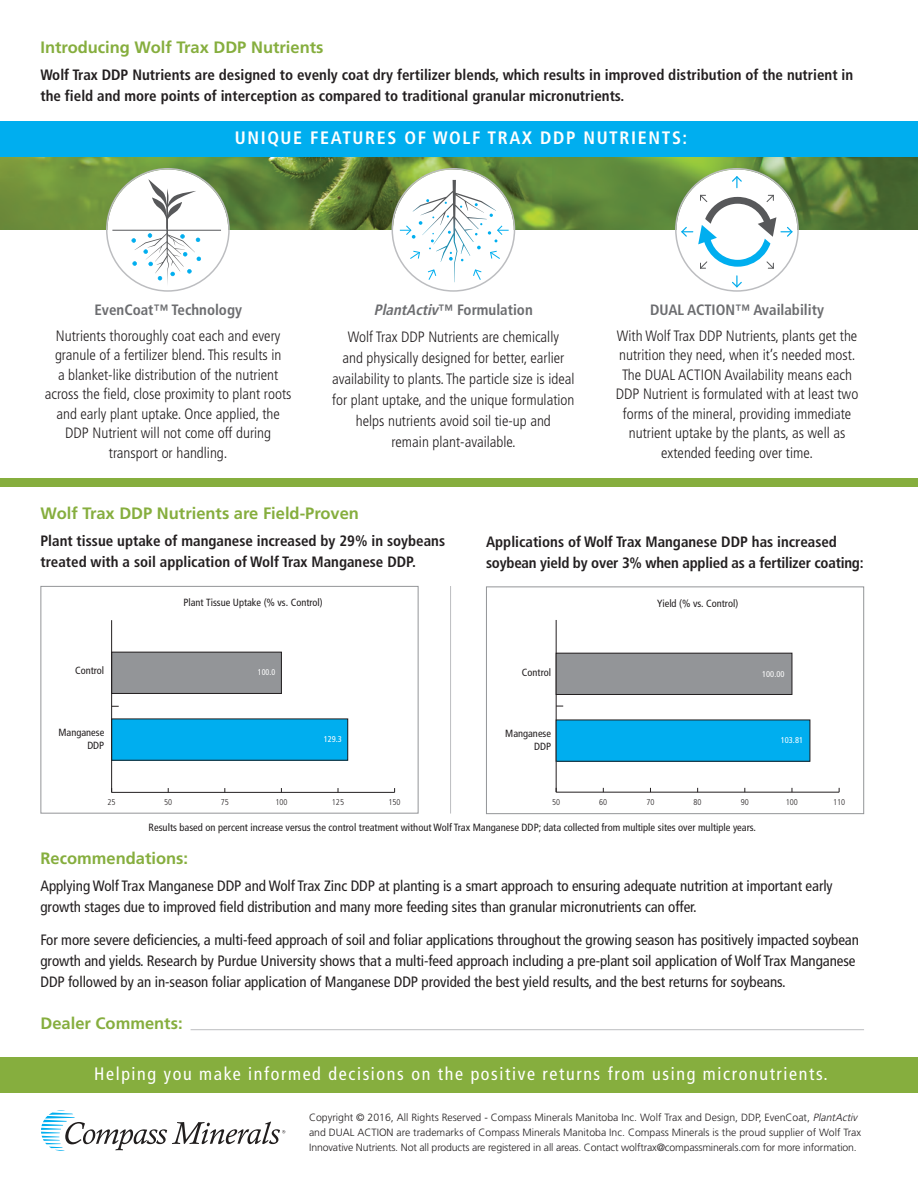
<style>
.page{position:relative;width:918px;height:1188px;background:#fff}
.page>*{position:absolute;margin:0;border:0;box-sizing:border-box;transform-origin:0 0}
.t1{font:condensed 18px "Frutiger";letter-spacing:.09em;color:#fff}
.t2{font:700 condensed 18px "Frutiger";letter-spacing:.09em;color:#fff}
.t3{font:700 16.5px "Frutiger";color:#86ae3e}
.t4{font:300 condensed 15px/19.5px "Frutiger";color:#231f20;text-align:center}
.t5{font:condensed 15px/21px "Frutiger";letter-spacing:-.005em;color:#231f20}
.t6{font:700 condensed 15px/21px "Frutiger";color:#231f20}
.t7{font:700 condensed 15px "Frutiger";color:#6c6d70}
.t8{font:300 10.5px/15px "Frutiger LT Std";color:#231f20}
.t9{font:condensed 10.5px "Frutiger";color:#231f20}
.t10{font:condensed 10.35px/12.5px "Frutiger";color:#231f20;text-align:right}
.t11{font:300 condensed 8.4px "Frutiger";color:#231f20}
.t12{font:condensed 8.4px "Frutiger";color:#fff}
.t13{font:condensed 8.4px "Frutiger";color:#fff;scale:.95 1}
.s1{font-weight:700;font-style:italic;color:#6c6d70}
.s2{font-weight:700;color:#6c6d70}
.s3{font-style:italic}
</style>
<div class="page">
<div style="left:0;top:478px;width:918px;height:9px;background:#86ae3e"></div>
<hr style="left:112px;top:792px;width:283px;height:1px;background:#231f20">
<div style="left:112px;top:719px;width:236px;height:41px;background:#00aeef"></div>
<div style="left:112px;top:652px;width:169px;height:41px;background:#939598"></div>
<div style="left:111px;top:652px;width:171px;height:42px;border:1px solid #231f20"></div>
<hr style="left:111px;top:620px;width:1px;height:172px;background:#231f20">
<div style="left:40px;top:586px;width:378px;height:228px;border:1px solid #939598"></div>
<hr style="left:556px;top:792px;width:283px;height:1px;background:#231f20">
<hr style="left:556px;top:620px;width:1px;height:172px;background:#231f20">
<div style="left:556px;top:720px;width:254px;height:41px;background:#00aeef"></div>
<div style="left:556px;top:653px;width:236px;height:41px;background:#939598"></div>
<div style="left:556px;top:653px;width:236px;height:42px;border:1px solid #231f20"></div>
<div style="left:486px;top:586px;width:378px;height:228px;border:1px solid #939598"></div>
<hr style="left:450px;top:586px;width:1px;height:228px;background:#bcbdc0">
<svg style="left:41px;top:1110px;width:244px;height:41px"></svg>
<div style="left:0;top:1057px;width:918px;height:36px;background:#86ae3e"></div>
<img style="left:0;top:157px;width:918px;height:73px">
<div style="left:0;top:121px;width:918px;height:36px;background:#00aeef"></div>
<svg style="left:675px;top:168px;width:124px;height:124px"></svg>
<svg style="left:392px;top:168px;width:123px;height:124px"></svg>
<svg style="left:106px;top:168px;width:124px;height:124px"></svg>
<hr style="left:191px;top:1029px;width:673px;height:1px;background:#bcbdc0">
<p class="t3" style="left:40px;top:40px;width:285px">Introducing Wolf Trax DDP Nutrients</p>
<p class="t6" style="left:40px;top:65px;width:814px">Wolf Trax DDP Nutrients are designed to evenly coat dry fertilizer blends, which results in improved distribution of the nutrient in the field and more points of interception as compared to traditional granular micronutrients.</p>
<p class="t2" style="left:235px;top:130px;width:454px">UNIQUE FEATURES OF WOLF TRAX DDP NUTRIENTS:</p>
<p class="t7" style="left:94px;top:304px;width:149px">EvenCoat™ Technology</p>
<p class="t4" style="left:45px;top:327px;width:248px">Nutrients thoroughly coat each and every granule of a fertilizer blend. This results in<br>a blanket-like distribution of the nutrient across the field, close proximity to plant roots and early plant uptake. Once applied, the DDP Nutrient will not come off during transport or handling.</p>
<p class="t4" style="left:348px;top:298px;width:213px;line-height:27px"><span class="s1">PlantActiv</span><span class="s2">™ Formulation<br></span>Wolf Trax DDP Nutrients are chemically</p>
<p class="t4" style="left:332px;top:349px;width:244px;line-height:21px">and physically designed for better, earlier availability to plants. The particle size is ideal for plant uptake, and the unique formulation helps nutrients avoid soil tie-up and<br>remain plant-available.</p>
<p class="t7" style="left:650px;top:304px;width:175px">DUAL ACTION™ Availability</p>
<p class="t4" style="left:616px;top:327px;width:244px">With Wolf Trax DDP Nutrients, plants get the nutrition they need, when it’s needed most.<br>The DUAL ACTION Availability means each DDP Nutrient is formulated with at least two forms of the mineral, providing immediate nutrient uptake by the plants, as well as extended feeding over time.</p>
<p class="t3" style="left:40px;top:507px;width:320px">Wolf Trax DDP Nutrients are Field-Proven</p>
<p class="t6" style="left:40px;top:531px;width:406px">Plant tissue uptake of manganese increased by 29% in soybeans treated with a soil application of Wolf Trax Manganese DDP.</p>
<p class="t6" style="left:486px;top:532px;width:379px">Applications of Wolf Trax Manganese DDP has increased soybean yield by over 3% when applied as a fertilizer coating:</p>
<p class="t10" style="left:183px;top:597px;width:141px">Plant Tissue Uptake (% vs. Control)</p>
<p class="t10" style="left:657px;top:598px;width:83px">Yield (% vs. Control)</p>
<p class="t10" style="left:75px;top:665px;width:31px">Control</p>
<p class="t13" style="left:258px;top:669px;width:20px">100.0</p>
<p class="t10" style="left:522px;top:667px;width:31px">Control</p>
<p class="t12" style="left:762px;top:670px;width:24px">100.00</p>
<p class="t10" style="left:58px;top:727px;width:47px">Manganese<br>DDP</p>
<p class="t12" style="left:324px;top:736px;width:20px">129.3</p>
<p class="t10" style="left:505px;top:728px;width:47px">Manganese<br>DDP</p>
<p class="t12" style="left:781px;top:737px;width:24px">103.81</p>
<p class="t11" style="left:108px;top:799px;width:10px">25</p>
<p class="t11" style="left:164px;top:799px;width:10px">50</p>
<p class="t11" style="left:221px;top:799px;width:10px">75</p>
<p class="t11" style="left:275px;top:799px;width:14px">100</p>
<p class="t11" style="left:332px;top:799px;width:14px">125</p>
<p class="t11" style="left:389px;top:799px;width:14px">150</p>
<p class="t11" style="left:552px;top:799px;width:10px">50</p>
<p class="t11" style="left:599px;top:799px;width:10px">60</p>
<p class="t11" style="left:646px;top:799px;width:10px">70</p>
<p class="t11" style="left:694px;top:799px;width:10px">80</p>
<p class="t11" style="left:741px;top:799px;width:10px">90</p>
<p class="t11" style="left:786px;top:799px;width:14px">100</p>
<p class="t11" style="left:833px;top:799px;width:14px">110</p>
<p class="t9" style="left:149px;top:823px;width:609px">Results based on percent increase versus the control treatment without Wolf Trax Manganese DDP; data collected from multiple sites over multiple years.</p>
<p class="t3" style="left:40px;top:852px;width:149px">Recommendations:</p>
<p class="t5" style="left:40px;top:876px;width:794px">Applying Wolf Trax Manganese DDP and Wolf Trax Zinc DDP at planting is a smart approach to ensuring adequate nutrition at important early growth stages due to improved field distribution and many more feeding sites than granular micronutrients can offer.</p>
<p class="t5" style="left:40px;top:930px;width:820px">For more severe deficiencies, a multi-feed approach of soil and foliar applications throughout the growing season has positively impacted soybean growth and yields. Research by Purdue University shows that a multi-feed approach including a pre-plant soil application of Wolf Trax Manganese<br>DDP followed by an in-season foliar application of Manganese DDP provided the best yield results, and the best returns for soybeans.</p>
<p class="t3" style="left:40px;top:1017px;width:144px">Dealer Comments:</p>
<p class="t1" style="left:94px;top:1067px;width:735px">Helping you make informed decisions on the positive returns from using micronutrients.</p>
<p class="t8" style="left:309px;top:1110px;width:554px">Copyright © 2016, All Rights Reserved - Compass Minerals Manitoba Inc. Wolf Trax and Design, DDP, EvenCoat, <span class="s3">PlantActiv </span>and DUAL ACTION are trademarks of Compass Minerals Manitoba Inc. Compass Minerals is the proud supplier of Wolf Trax<br>Innovative Nutrients. Not all products are registered in all areas. Contact wolftrax@compassminerals.com for more information.</p>
</div>
